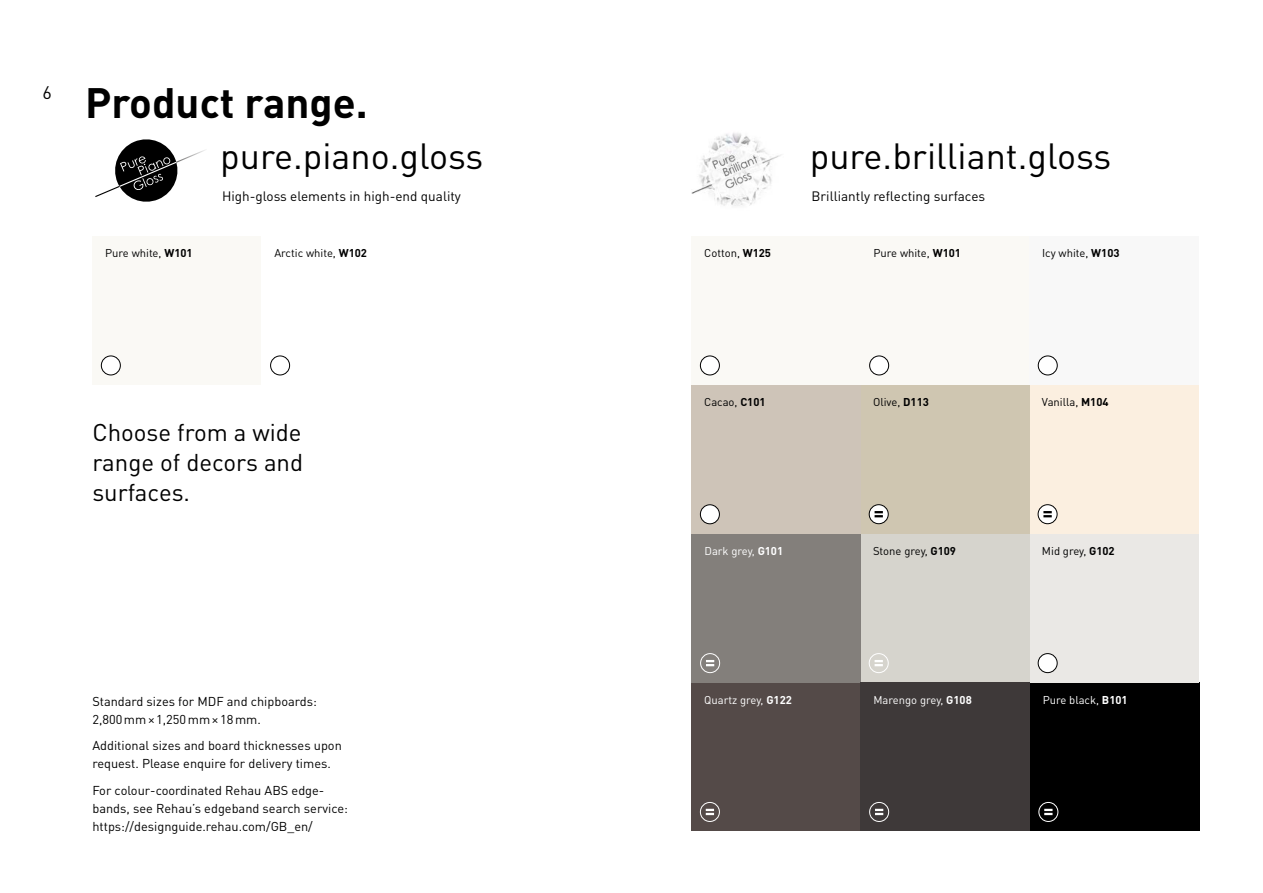
<style>
.page{position:relative;width:1263px;height:893px;background:#fff}
.page>*{position:absolute;margin:0;border:0;box-sizing:border-box;transform-origin:0 0}
.t1{font:700 42px "DIN Pro";color:#000}
.t2{font:36px "DIN Pro";color:#000}
.t3{font:24px/30px "DIN Pro";color:#000;text-align:justify}
.t4{font:18px "DIN Pro";color:#000}
.t5{font:13.5px "DIN Pro";color:#000}
.t6{font:12.75px/18px "DIN Pro";color:#000}
.t7{font:11.25px "DIN Pro";color:#000}
.t8{font:11.25px "DIN Pro";color:#fff}
.s1{font-weight:700}
</style>
<div class="page">
<div style="left:92px;top:236px;width:170px;height:149px;background:#faf9f5"></div>
<div style="left:270px;top:356px;width:20px;height:19px;border:1px solid #000;border-radius:50%"></div>
<div style="left:101px;top:356px;width:19px;height:19px;background:#fff;border-radius:50%"></div>
<div style="left:101px;top:356px;width:20px;height:19px;border:1px solid #000;border-radius:50%"></div>
<div style="left:691px;top:682px;width:170px;height:149px;background:#544a48"></div>
<div style="left:700px;top:802px;width:20px;height:20px;border:1px solid #fff;border-radius:50%"></div>
<svg style="left:706px;top:809px;width:8px;height:6px"></svg>
<div style="left:1030px;top:682px;width:169px;height:149px;background:#000"></div>
<div style="left:1038px;top:802px;width:20px;height:20px;border:1px solid #fff;border-radius:50%"></div>
<svg style="left:1044px;top:809px;width:8px;height:6px"></svg>
<div style="left:861px;top:236px;width:169px;height:149px;background:#faf9f5"></div>
<div style="left:691px;top:236px;width:170px;height:149px;background:#faf9f5"></div>
<div style="left:870px;top:356px;width:19px;height:19px;background:#fff;border-radius:50%"></div>
<div style="left:869px;top:356px;width:20px;height:19px;border:1px solid #000;border-radius:50%"></div>
<div style="left:700px;top:356px;width:19px;height:19px;background:#fff;border-radius:50%"></div>
<div style="left:700px;top:356px;width:20px;height:19px;border:1px solid #000;border-radius:50%"></div>
<div style="left:1029px;top:236px;width:169px;height:149px;background:#f8f8f8"></div>
<div style="left:1038px;top:356px;width:19px;height:19px;background:#fff;border-radius:50%"></div>
<div style="left:1038px;top:356px;width:20px;height:19px;border:1px solid #000;border-radius:50%"></div>
<div style="left:1029px;top:534px;width:169px;height:148px;background:#eae8e5"></div>
<div style="left:1038px;top:654px;width:19px;height:19px;background:#fff;border-radius:50%"></div>
<div style="left:1038px;top:653px;width:19px;height:20px;border:1px solid #000;border-radius:50%"></div>
<div style="left:860px;top:534px;width:169px;height:148px;background:#d6d4cd"></div>
<div style="left:691px;top:534px;width:170px;height:148px;background:#837f7b"></div>
<div style="left:869px;top:653px;width:20px;height:20px;border:1px solid #fff;border-radius:50%"></div>
<svg style="left:874px;top:660px;width:9px;height:6px"></svg>
<div style="left:700px;top:653px;width:20px;height:20px;border:1px solid #fff;border-radius:50%"></div>
<svg style="left:706px;top:660px;width:8px;height:6px"></svg>
<div style="left:861px;top:682px;width:169px;height:149px;background:#3e3939"></div>
<div style="left:869px;top:802px;width:20px;height:20px;border:1px solid #fff;border-radius:50%"></div>
<svg style="left:875px;top:809px;width:8px;height:6px"></svg>
<div style="left:1029px;top:385px;width:169px;height:149px;background:#fbefe0"></div>
<svg style="left:1038px;top:505px;width:19px;height:19px"></svg>
<div style="left:1038px;top:504px;width:19px;height:20px;border:1px solid #000;border-radius:50%"></div>
<svg style="left:1043px;top:511px;width:9px;height:6px"></svg>
<svg style="left:95px;top:139px;width:110px;height:63px"></svg>
<img style="left:692px;top:133px;width:89px;height:73px">
<div style="left:860px;top:385px;width:169px;height:149px;background:#cfc6b1"></div>
<div style="left:691px;top:385px;width:170px;height:149px;background:#cec4b8"></div>
<div style="left:700px;top:505px;width:19px;height:19px;background:#fff;border-radius:50%"></div>
<div style="left:700px;top:504px;width:20px;height:20px;border:1px solid #000;border-radius:50%"></div>
<svg style="left:869px;top:505px;width:19px;height:19px"></svg>
<div style="left:869px;top:504px;width:20px;height:20px;border:1px solid #000;border-radius:50%"></div>
<svg style="left:874px;top:511px;width:9px;height:6px"></svg>
<h3 class="t4" style="left:43px;top:80px;width:11px">6</h3>
<h1 class="t1" style="left:85px;top:74px;width:284px">Product range.</h1>
<h2 class="t2" style="left:220px;top:132px;width:265px">pure.piano.gloss</h2>
<p class="t5" style="left:222px;top:187px;width:240px">High-gloss elements in high-end quality</p>
<p class="t7" style="left:105px;top:246px;width:89px">Pure white, <span class="s1">W101</span></p>
<p class="t7" style="left:274px;top:246px;width:94px">Arctic white, <span class="s1">W102</span></p>
<h3 class="t3" style="left:92px;top:417px;width:212px">Choose from a wide range of decors and surfaces.</h3>
<p class="t6" style="left:92px;top:692px;width:226px">Standard sizes for MDF and chipboards:<br>2,800mm×1,250mm×18mm.</p>
<p class="t6" style="left:92px;top:736px;width:251px">Additional sizes and board thicknesses upon request. Please enquire for delivery times.</p>
<p class="t6" style="left:92px;top:781px;width:257px">For colour-coordinated Rehau ABS edge&shy;bands, see Rehau’s edgeband search service: https://designguide.rehau.com/GB_en/</p>
<h2 class="t2" style="left:810px;top:132px;width:303px">pure.brilliant.gloss</h2>
<p class="t5" style="left:812px;top:187px;width:175px">Brilliantly reflecting surfaces</p>
<p class="t7" style="left:704px;top:246px;width:68px">Cotton, <span class="s1">W125</span></p>
<p class="t7" style="left:873px;top:246px;width:89px">Pure white, <span class="s1">W101</span></p>
<p class="t7" style="left:1042px;top:246px;width:79px">Icy white, <span class="s1">W103</span></p>
<p class="t7" style="left:704px;top:394px;width:63px">Cacao, <span class="s1">C101</span></p>
<p class="t7" style="left:873px;top:394px;width:57px">Olive, <span class="s1">D113</span></p>
<p class="t7" style="left:1042px;top:394px;width:68px">Vanilla, <span class="s1">M104</span></p>
<p class="t8" style="left:704px;top:543px;width:80px">Dark grey, <span class="s1">G101</span></p>
<p class="t7" style="left:873px;top:543px;width:85px">Stone grey, <span class="s1">G109</span></p>
<p class="t7" style="left:1042px;top:543px;width:74px">Mid grey, <span class="s1">G102</span></p>
<p class="t8" style="left:704px;top:692px;width:89px">Quartz grey, <span class="s1">G122</span></p>
<p class="t8" style="left:1043px;top:692px;width:86px">Pure black, <span class="s1">B101</span></p>
<p class="t8" style="left:873px;top:692px;width:100px">Marengo grey, <span class="s1">G108</span></p>
</div>
